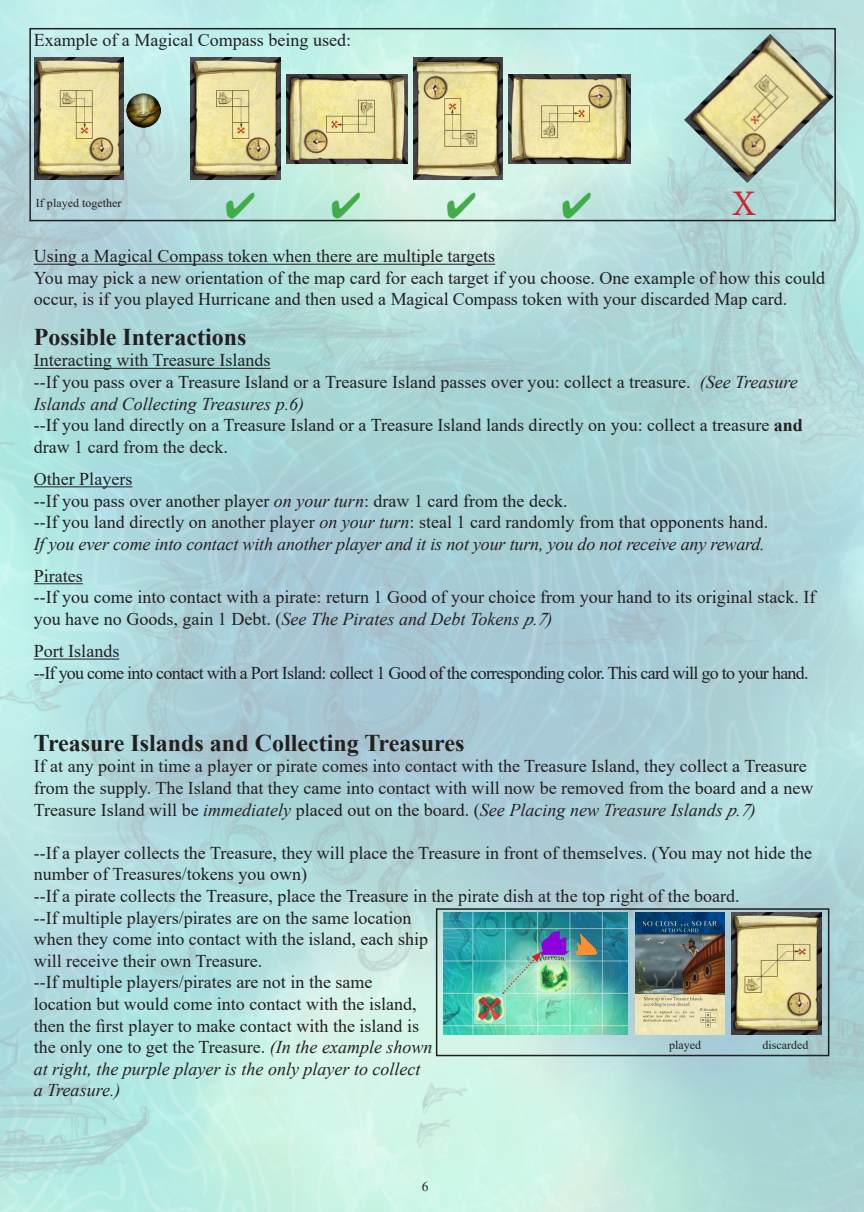
<style>
.page{position:relative;width:864px;height:1212px;background:#fff}
.page>*{position:absolute;margin:0;border:0;box-sizing:border-box;transform-origin:0 0}
.t1{font:36px "Minion Pro";color:#d2232a}
.t2{font:700 24px "Times New Roman";color:#231f20}
.t3{font:18px/21.6px "Times New Roman";color:#231f20}
.t4{font:18px "Times New Roman";letter-spacing:-.04em;color:#231f20}
.t5{font:italic 18px "Times New Roman";letter-spacing:-.01em;color:#231f20}
.t6{font:13.5px "Times New Roman";color:#231f20}
.t7{font:12px "Times New Roman";color:#231f20}
.s1{font-style:italic}
.s2{font-weight:700}
</style>
<div class="page">
<img style="left:0;top:0;width:864px;height:1212px">
<hr style="left:34px;top:264px;width:461px;height:1px;background:#231f20">
<hr style="left:34px;top:368px;width:236px;height:1px;background:#231f20">
<hr style="left:34px;top:486px;width:98px;height:1px;background:#231f20">
<hr style="left:34px;top:583px;width:49px;height:1px;background:#231f20">
<hr style="left:34px;top:659px;width:85px;height:1px;background:#231f20">
<img style="left:444px;top:912px;width:183px;height:122px">
<img style="left:540px;top:929px;width:29px;height:29px">
<img style="left:571px;top:929px;width:30px;height:30px">
<img style="left:474px;top:994px;width:30px;height:29px">
<img style="left:635px;top:912px;width:89px;height:122px">
<img style="left:731px;top:912px;width:89px;height:122px">
<svg style="left:502px;top:951px;width:39px;height:43px;background:#90d1bb"></svg>
<img style="left:191px;top:58px;width:89px;height:122px">
<img style="left:286px;top:74px;width:121px;height:89px">
<img style="left:508px;top:74px;width:122px;height:89px">
<img style="left:413px;top:58px;width:89px;height:122px">
<img style="left:34px;top:58px;width:89px;height:122px">
<img style="left:126px;top:94px;width:34px;height:34px">
<img style="left:683px;top:34px;width:149px;height:149px">
<div style="left:435px;top:908px;width:394px;height:148px;border:2px solid #231f20"></div>
<div style="left:29px;top:28px;width:806px;height:193px;border:2px solid #231f20"></div>
<svg style="left:226px;top:192px;width:28px;height:26px"></svg>
<svg style="left:332px;top:192px;width:28px;height:26px"></svg>
<svg style="left:447px;top:192px;width:28px;height:26px"></svg>
<svg style="left:562px;top:192px;width:28px;height:26px"></svg>
<p class="t3" style="left:34px;top:29px;width:318px">Example of a Magical Compass being used:</p>
<p class="t7" style="left:36px;top:195px;width:87px">If played together</p>
<p class="t1" style="left:731px;top:179px;width:25px">X</p>
<p class="t3" style="left:34px;top:245px;width:463px">Using a Magical Compass token when there are multiple targets</p>
<p class="t3" style="left:34px;top:266px;width:792px">You may pick a new orientation of the map card for each target if you choose. One example of how this could occur, is if you played Hurricane and then used a Magical Compass token with your discarded Map card.</p>
<p class="t2" style="left:34px;top:319px;width:214px">Possible Interactions</p>
<p class="t3" style="left:34px;top:349px;width:238px">Interacting with Treasure Islands</p>
<p class="t3" style="left:34px;top:371px;width:765px">--If you pass over a Treasure Island or a Treasure Island passes over you: collect a treasure. <span class="s1">(See Treasure<br>Islands and Collecting Treasures p.6)</span></p>
<p class="t3" style="left:34px;top:414px;width:770px">--If you land directly on a Treasure Island or a Treasure Island lands directly on you: collect a treasure <span class="s2">and </span>draw 1 card from the deck.</p>
<p class="t3" style="left:34px;top:467px;width:100px">Other Players</p>
<p class="t3" style="left:34px;top:489px;width:535px">--If you pass over another player <span class="s1">on your turn</span>: draw 1 card from the deck.</p>
<p class="t3" style="left:34px;top:511px;width:735px">--If you land directly on another player <span class="s1">on your turn</span>: steal 1 card randomly from that opponents hand.</p>
<p class="t5" style="left:34px;top:531px;width:732px">If you ever come into contact with another player and it is not your turn, you do not receive any reward.</p>
<p class="t3" style="left:34px;top:564px;width:50px">Pirates</p>
<p class="t3" style="left:34px;top:586px;width:782px">--If you come into contact with a pirate: return 1 Good of your choice from your hand to its original stack. If you have no Goods, gain 1 Debt. (<span class="s1">See The Pirates and Debt Tokens p.7)</span></p>
<p class="t3" style="left:34px;top:640px;width:87px">Port Islands</p>
<p class="t4" style="left:34px;top:660px;width:776px">--If you come into contact with a Port Island: collect 1 Good of the corresponding color. This card will go to your hand.</p>
<p class="t2" style="left:34px;top:725px;width:432px">Treasure Islands and Collecting Treasures</p>
<p class="t3" style="left:34px;top:755px;width:780px">If at any point in time a player or pirate comes into contact with the Treasure Island, they collect a Treasure from the supply. The Island that they came into contact with will now be removed from the board and a new<br>Treasure Island will be <span class="s1">immediately</span> placed out on the board. (<span class="s1">See Placing new Treasure Islands p.7)</span></p>
<p class="t3" style="left:34px;top:841px;width:779px">--If a player collects the Treasure, they will place the Treasure in front of themselves. (You may not hide the number of Treasures/tokens you own)</p>
<p class="t3" style="left:34px;top:884px;width:707px">--If a pirate collects the Treasure, place the Treasure in the pirate dish at the top right of the board.</p>
<p class="t3" style="left:34px;top:906px;width:395px">--If multiple players/pirates are on the same location when they come into contact with the island, each ship will receive their own Treasure.</p>
<p class="t3" style="left:34px;top:971px;width:340px">--If multiple players/pirates are not in the same</p>
<p class="t3" style="left:34px;top:992px;width:400px">location but would come into contact with the island, then the first player to make contact with the island is the only one to get the Treasure. <span class="s1">(In the example shown at right, the purple player is the only player to collect</span></p>
<p class="t5" style="left:34px;top:1078px;width:88px">a Treasure.)</p>
<p class="t7" style="left:668px;top:1036px;width:33px">played</p>
<p class="t7" style="left:762px;top:1036px;width:47px">discarded</p>
<p class="t6" style="left:421px;top:1176px;width:8px">6</p>
</div>
